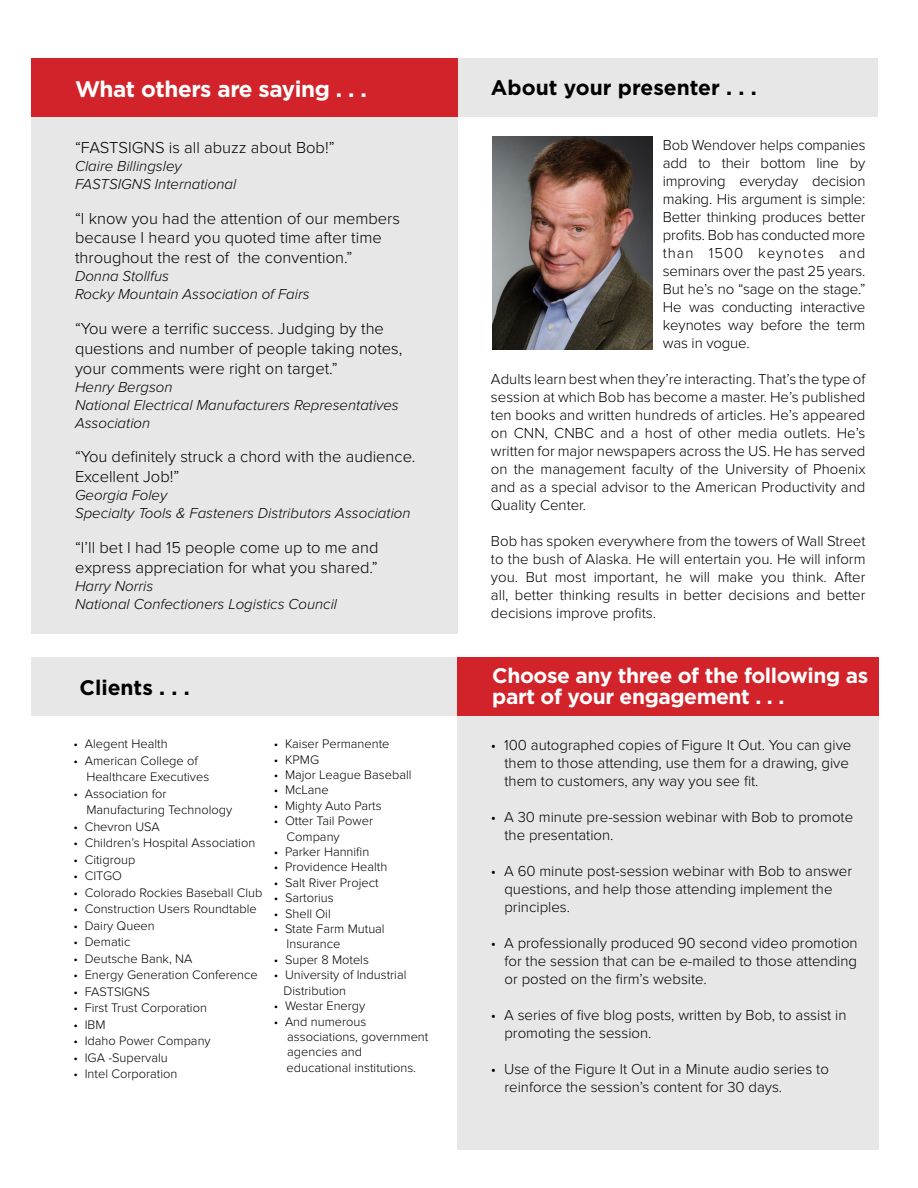
<style>
.page{position:relative;width:918px;height:1188px;background:#fff}
.page>*{position:absolute;margin:0;border:0;box-sizing:border-box;transform-origin:0 0}
.t1{font:700 22.5px "Gotham";letter-spacing:-.02em;color:#fff}
.t2{font:700 21px/21px "Gotham";letter-spacing:-.02em;color:#fff}
.t3{font:700 21px "Gotham";color:#000}
.t4{font:300 16.5px/19.8px "Proxima Nova";color:#000}
.t5{font:300 15px/18px "Proxima Nova";color:#000}
.t6{font:italic 300 15px/18px "Proxima Nova";color:#000}
.t7{font:300 12.9px/15.5px "Proxima Nova";color:#000}
</style>
<div class="page">
<div style="left:458px;top:690px;width:421px;height:460px;background:#e7e7e8"></div>
<div style="left:31px;top:79px;width:427px;height:555px;background:#e7e7e8"></div>
<div style="left:31px;top:657px;width:430px;height:58px;background:#e7e7e8"></div>
<div style="left:458px;top:657px;width:421px;height:58px;background:#d2232a"></div>
<div style="left:458px;top:58px;width:420px;height:59px;background:#e7e7e8"></div>
<div style="left:31px;top:58px;width:427px;height:59px;background:#d2232a"></div>
<img style="left:492px;top:137px;width:161px;height:213px">
<h1 class="t1" style="left:75px;top:74px;width:293px">What others are saying . . .</h1>
<p class="t4" style="left:75px;top:138px;width:261px">“FASTSIGNS is all abuzz about Bob!”</p>
<p class="t6" style="left:75px;top:157px;width:163px">Claire Billingsley<br>FASTSIGNS International</p>
<p class="t4" style="left:75px;top:208px;width:327px">“I know you had the attention of our members because I heard you quoted time after time throughout the rest of the convention.”</p>
<p class="t6" style="left:75px;top:267px;width:236px">Donna Stollfus<br>Rocky Mountain Association of Fairs</p>
<p class="t4" style="left:75px;top:319px;width:329px">“You were a terrific success. Judging by the questions and number of people taking notes, your comments were right on target.”</p>
<p class="t6" style="left:75px;top:378px;width:325px">Henry Bergson<br>National Electrical Manufacturers Representatives<br>Association</p>
<p class="t4" style="left:75px;top:447px;width:342px">“You definitely struck a chord with the audience.<br>Excellent Job!”</p>
<p class="t6" style="left:75px;top:486px;width:337px">Georgia Foley<br>Specialty Tools &amp; Fasteners Distributors Association</p>
<p class="t4" style="left:75px;top:538px;width:305px">“I’ll bet I had 15 people come up to me and express appreciation for what you shared.”</p>
<p class="t6" style="left:75px;top:577px;width:264px">Harry Norris<br>National Confectioners Logistics Council</p>
<h2 class="t3" style="left:80px;top:673px;width:112px">Clients . . .</h2>
<p class="t7" style="left:74px;top:736px;width:96px">• Alegent Health</p>
<p class="t7" style="left:86px;top:752px;width:124px;line-height:16.5px;text-indent:-13px">• American College of<br>Healthcare Executives</p>
<p class="t7" style="left:86px;top:785px;width:148px;line-height:16.5px;text-indent:-13px">• Association for<br>Manufacturing Technology</p>
<p class="t7" style="left:74px;top:819px;width:88px">• Chevron USA</p>
<p class="t7" style="left:74px;top:835px;width:183px">• Children’s Hospital Association</p>
<p class="t7" style="left:74px;top:852px;width:63px">• Citigroup</p>
<p class="t7" style="left:74px;top:868px;width:50px">• CITGO</p>
<p class="t7" style="left:74px;top:885px;width:190px">• Colorado Rockies Baseball Club</p>
<p class="t7" style="left:74px;top:901px;width:185px">• Construction Users Roundtable</p>
<p class="t7" style="left:74px;top:918px;width:83px">• Dairy Queen</p>
<p class="t7" style="left:74px;top:934px;width:58px">• Dematic</p>
<p class="t7" style="left:74px;top:951px;width:121px">• Deutsche Bank, NA</p>
<p class="t7" style="left:74px;top:967px;width:186px">• Energy Generation Conference</p>
<p class="t7" style="left:74px;top:984px;width:78px">• FASTSIGNS</p>
<p class="t7" style="left:74px;top:1000px;width:135px">• First Trust Corporation</p>
<p class="t7" style="left:74px;top:1017px;width:34px">• IBM</p>
<p class="t7" style="left:74px;top:1033px;width:139px">• Idaho Power Company</p>
<p class="t7" style="left:74px;top:1050px;width:96px">• IGA -Supervalu</p>
<p class="t7" style="left:74px;top:1066px;width:105px">• Intel Corporation</p>
<p class="t7" style="left:274px;top:736px;width:117px">• Kaiser Permanente</p>
<p class="t7" style="left:274px;top:752px;width:47px">• KPMG</p>
<p class="t7" style="left:274px;top:767px;width:139px">• Major League Baseball</p>
<p class="t7" style="left:274px;top:783px;width:56px">• McLane</p>
<p class="t7" style="left:274px;top:798px;width:109px">• Mighty Auto Parts</p>
<p class="t7" style="left:287px;top:813px;width:88px;text-indent:-13px">• Otter Tail Power<br>Company</p>
<p class="t7" style="left:274px;top:844px;width:97px">• Parker Hannifin</p>
<p class="t7" style="left:274px;top:860px;width:115px">• Providence Health</p>
<p class="t7" style="left:274px;top:875px;width:106px">• Salt River Project</p>
<p class="t7" style="left:274px;top:890px;width:61px">• Sartorius</p>
<p class="t7" style="left:274px;top:906px;width:59px">• Shell Oil</p>
<p class="t7" style="left:287px;top:921px;width:100px;text-indent:-13px">• State Farm Mutual<br>Insurance</p>
<p class="t7" style="left:274px;top:952px;width:97px">• Super 8 Motels</p>
<p class="t7" style="left:284px;top:967px;width:124px;text-indent:-10px">• University of Industrial<br>Distribution</p>
<p class="t7" style="left:274px;top:998px;width:93px">• Westar Energy</p>
<p class="t7" style="left:287px;top:1014px;width:143px;text-indent:-13px">• And numerous associations, government agencies and educational institutions.</p>
<h2 class="t3" style="left:491px;top:74px;width:267px">About your presenter . . .</h2>
<p class="t5" style="left:663px;top:136px;width:204px;text-align:justify">Bob Wendover helps companies add to their bottom line by improving everyday decision making. His argument is simple:<br>Better thinking produces better profits. Bob has conducted more than 1500 keynotes and seminars over the past 25 years.<br>But he’s no “sage on the stage.” He was conducting interactive keynotes way before the term was in vogue.</p>
<p class="t5" style="left:491px;top:370px;width:376px;text-align:justify">Adults learn best when they’re interacting. That’s the type of session at which Bob has become a master. He’s published ten books and written hundreds of articles. He’s appeared on CNN, CNBC and a host of other media outlets. He’s written for major newspapers across the US. He has served on the management faculty of the University of Phoenix and as a special advisor to the American Productivity and Quality Center.</p>
<p class="t5" style="left:491px;top:532px;width:376px;text-align:justify">Bob has spoken everywhere from the towers of Wall Street to the bush of Alaska. He will entertain you. He will inform you. But most important, he will make you think. After all, better thinking results in better decisions and better decisions improve profits.</p>
<h2 class="t2" style="left:492px;top:665px;width:377px">Choose any three of the following as part of your engagement . . .</h2>
<p class="t5" style="left:504px;top:736px;width:348px;text-indent:-14px">• 100 autographed copies of Figure It Out. You can give them to those attending, use them for a drawing, give them to customers, any way you see fit.</p>
<p class="t5" style="left:504px;top:808px;width:350px;text-indent:-14px">• A 30 minute pre-session webinar with Bob to promote the presentation.</p>
<p class="t5" style="left:504px;top:862px;width:349px;text-indent:-14px">• A 60 minute post-session webinar with Bob to answer questions, and help those attending implement the principles.</p>
<p class="t5" style="left:504px;top:934px;width:355px;text-align:justify;text-indent:-14px">• A professionally produced 90 second video promotion for the session that can be e-mailed to those attending or posted on the firm’s website.</p>
<p class="t5" style="left:504px;top:1006px;width:344px;text-indent:-14px">• A series of five blog posts, written by Bob, to assist in promoting the session.</p>
<p class="t5" style="left:504px;top:1060px;width:326px;text-indent:-14px">• Use of the Figure It Out in a Minute audio series to reinforce the session’s content for 30 days.</p>
</div>
